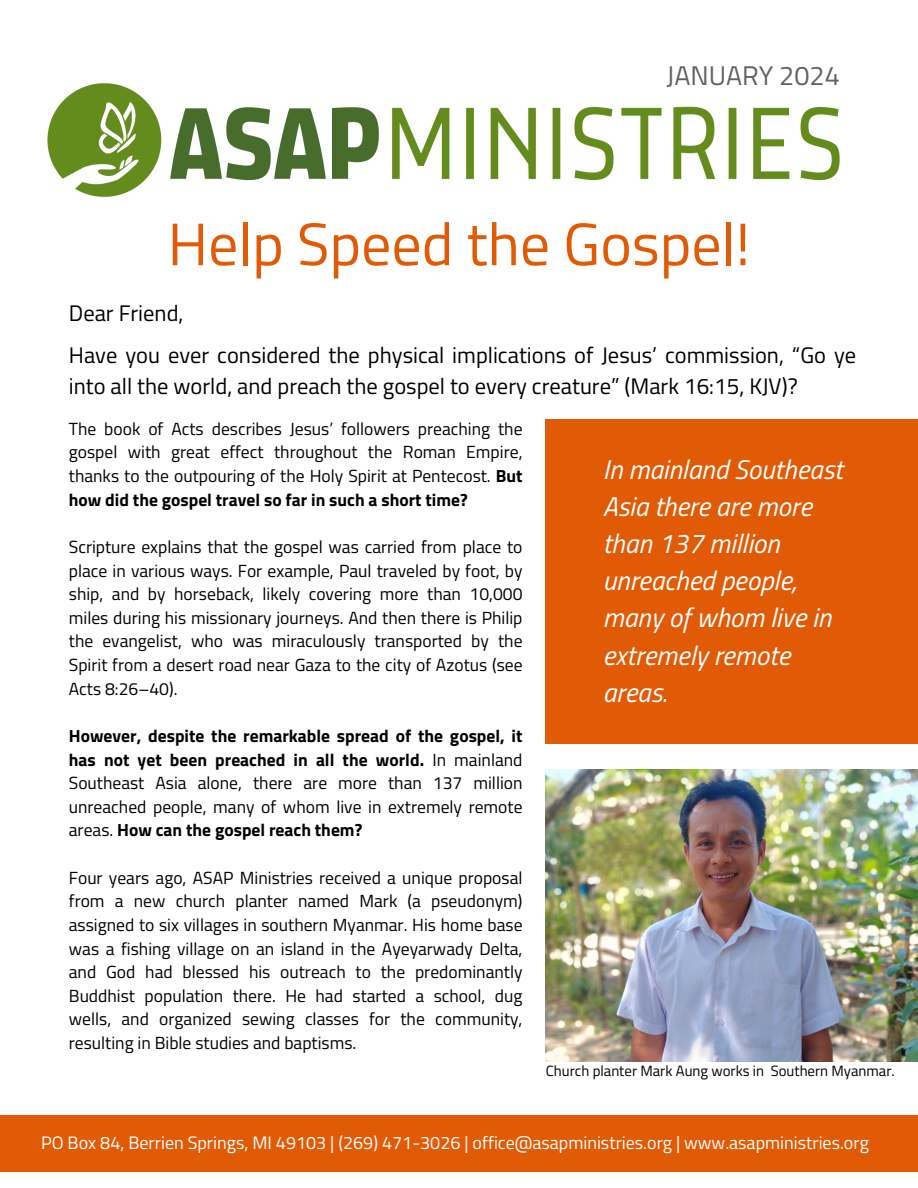
<style>
.page{position:relative;width:918px;height:1188px;background:#fff}
.page>*{position:absolute;margin:0;border:0;box-sizing:border-box;transform-origin:0 0}
.t1{font:60px "Titillium Web";color:#e15b06}
.t2{font:italic 27px/37.2px "Titillium Web";color:#fff}
.t3{font:27px "Titillium Web";color:#64625f}
.t4{font:22.5px/30.8px "Titillium Web";color:#000}
.t5{font:18px "Titillium Web";color:#fff}
.t6{font:17.55px/23.7px "Titillium Web";color:#000;text-align:justify}
.t7{font:700 17.55px/23.7px "Titillium Web";color:#000;text-align:justify}
.t8{font:14.85px "Titillium Web";color:#000}
.s1{font-weight:700}
.s2{font-weight:400}
</style>
<div class="page">
<div style="left:0;top:1115px;width:918px;height:56px;background:#e15b06"></div>
<img style="left:47px;top:83px;width:793px;height:114px">
<div style="left:546px;top:420px;width:372px;height:324px;background:#e15b06"></div>
<img style="left:546px;top:769px;width:372px;height:293px">
<p class="t3" style="left:667px;top:54px;width:175px">JANUARY 2024</p>
<p class="t1" style="left:168px;top:197px;width:584px">Help Speed the Gospel!</p>
<p class="t4" style="left:69px;top:297px;width:116px">Dear Friend,</p>
<p class="t4" style="left:69px;top:340px;width:789px">Have you ever considered the physical implications of Jesus’ commission, “Go ye into all the world, and preach the gospel to every creature” (Mark 16:15, KJV)?</p>
<p class="t6" style="left:69px;top:416px;width:455px">The book of Acts describes Jesus’ followers preaching the gospel with great effect throughout the Roman Empire, thanks to the outpouring of the Holy Spirit at Pentecost. <span class="s1">But how did the gospel travel so far in such a short time?</span></p>
<p class="t6" style="left:69px;top:535px;width:455px">Scripture explains that the gospel was carried from place to place in various ways. For example, Paul traveled by foot, by ship, and by horseback, likely covering more than 10,000 miles during his missionary journeys. And then there is Philip the evangelist, who was miraculously transported by the Spirit from a desert road near Gaza to the city of Azotus (see Acts 8:26–40).</p>
<p class="t7" style="left:69px;top:724px;width:455px">However, despite the remarkable spread of the gospel, it has not yet been preached in all the world. <span class="s2">In mainland Southeast Asia alone, there are more than 137 million unreached people, many of whom live in extremely remote areas.</span> How can the gospel reach them?</p>
<p class="t6" style="left:69px;top:865px;width:455px">Four years ago, ASAP Ministries received a unique proposal from a new church planter named Mark (a pseudonym) assigned to six villages in southern Myanmar. His home base was a fishing village on an island in the Ayeyarwady Delta, and God had blessed his outreach to the predominantly Buddhist population there. He had started a school, dug wells, and organized sewing classes for the community, resulting in Bible studies and baptisms.</p>
<p class="t2" style="left:603px;top:450px;width:242px">In mainland Southeast<br>Asia there are more</p>
<p class="t2" style="left:603px;top:524px;width:179px">than 137 million</p>
<p class="t2" style="left:603px;top:562px;width:230px">unreached people, many of whom live in extremely remote areas.</p>
<p class="t8" style="left:546px;top:1059px;width:350px">Church planter Mark Aung works in Southern Myanmar.</p>
<p class="t5" style="left:41px;top:1129px;width:829px">PO Box 84, Berrien Springs, MI 49103 | (269) 471-3026 | office@asapministries.org | www.asapministries.org</p>
</div>
